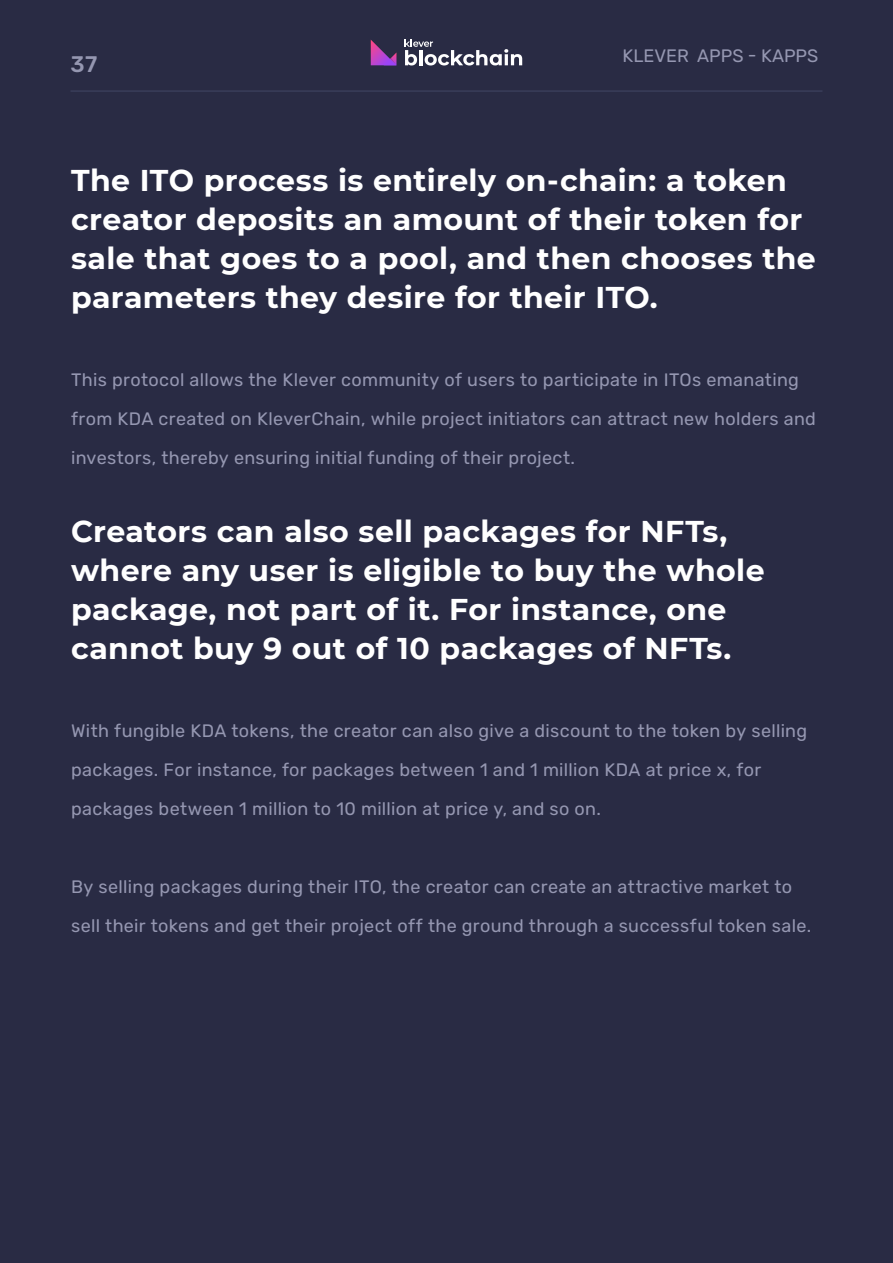
<style>
.page{position:relative;width:893px;height:1263px;background:#292b44}
.page>*{position:absolute;margin:0;border:0;box-sizing:border-box;transform-origin:0 0}
.t1{font:700 30px/39px "Montserrat";letter-spacing:.01em;color:#fff}
.t2{font:300 22.5px "Rubik";color:#9597b1}
.t3{font:300 18px/39px "Rubik";letter-spacing:.015em;color:#9597b1}
</style>
<div class="page">
<svg style="left:405px;top:40px;width:117px;height:25px"></svg>
<svg style="left:371px;top:40px;width:25px;height:25px"></svg>
<hr style="left:70px;top:91px;width:752px;height:1px;background:#424765">
<p class="t2" style="left:70px;top:52px;width:28px">37</p>
<p class="t3" style="left:623px;top:37px;width:197px">KLEVER APPS - KAPPS</p>
<h1 class="t1" style="left:71px;top:159px;width:746px">The ITO process is entirely on-chain: a token creator deposits an amount of their token for sale that goes to a pool, and then chooses the parameters they desire for their ITO.</h1>
<p class="t3" style="left:71px;top:360px;width:746px">This protocol allows the Klever community of users to participate in ITOs emanating from KDA created on KleverChain, while project initiators can attract new holders and investors, thereby ensuring initial funding of their project.</p>
<h1 class="t1" style="left:71px;top:510px;width:695px">Creators can also sell packages for NFTs, where any user is eligible to buy the whole package, not part of it. For instance, one cannot buy 9 out of 10 packages of NFTs.</h1>
<p class="t3" style="left:71px;top:711px;width:738px">With fungible KDA tokens, the creator can also give a discount to the token by selling packages. For instance, for packages between 1 and 1 million KDA at price x, for packages between 1 million to 10 million at price y, and so on.</p>
<p class="t3" style="left:71px;top:867px;width:742px">By selling packages during their ITO, the creator can create an attractive market to sell their tokens and get their project off the ground through a successful token sale.</p>
</div>
